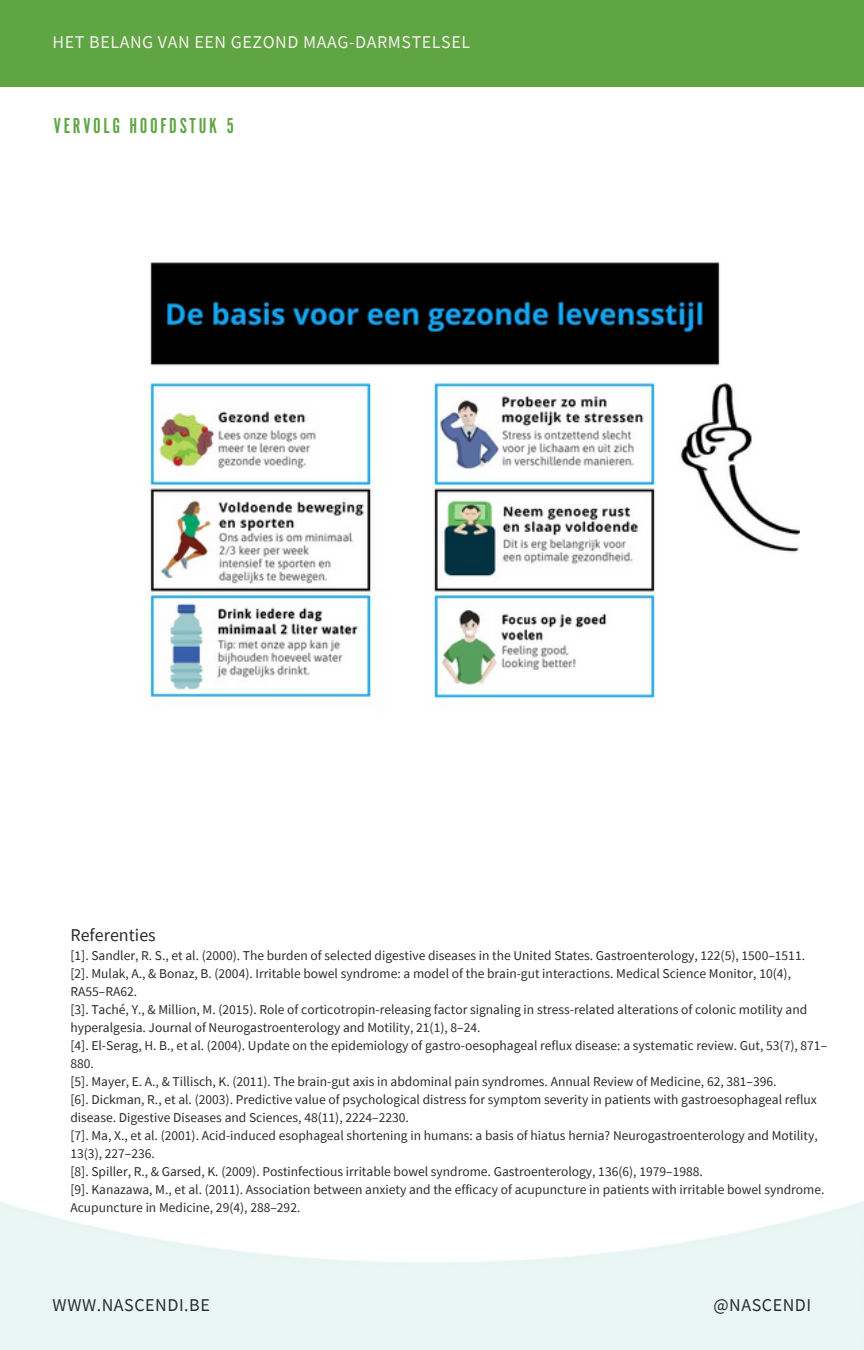
<style>
.page{position:relative;width:864px;height:1350px;background:#fff}
.page>*{position:absolute;margin:0;border:0;box-sizing:border-box;transform-origin:0 0}
.t1{font:22.5px "Alternate Got No 1 D";letter-spacing:.12em;color:#60a544}
.t2{font:18px "Source Sans Pro";letter-spacing:.03em;color:#f4f0eb}
.t3{font:18px "Source Sans Pro";letter-spacing:.03em;color:#2b2c30}
.t4{font:18px "Source Sans Pro";color:#2b2c30}
.t5{font:13.5px/18px "Source Sans Pro";color:#2b2c30}
</style>
<div class="page">
<div style="left:0;top:0;width:864px;height:86px;background:#60a544"></div>
<img style="left:149px;top:262px;width:650px;height:437px">
<div style="left:689px;top:621px;width:170px;height:165px;background:#fff"></div>
<p class="t2" style="left:53px;top:30px;width:419px">HET BELANG VAN EEN GEZOND MAAG-DARMSTELSEL</p>
<p class="t1" style="left:54px;top:114px;width:182px">VERVOLG HOOFDSTUK 5</p>
<p class="t4" style="left:70px;top:923px;width:87px">Referenties</p>
<p class="t5" style="left:70px;top:946px;width:736px">[1]. Sandler, R. S., et al. (2000). The burden of selected digestive diseases in the United States. Gastroenterology, 122(5), 1500–1511.</p>
<p class="t5" style="left:70px;top:964px;width:722px">[2]. Mulak, A., &amp; Bonaz, B. (2004). Irritable bowel syndrome: a model of the brain-gut interactions. Medical Science Monitor, 10(4),<br>RA55–RA62.</p>
<p class="t5" style="left:70px;top:1000px;width:738px">[3]. Taché, Y., &amp; Million, M. (2015). Role of corticotropin-releasing factor signaling in stress-related alterations of colonic motility and hyperalgesia. Journal of Neurogastroenterology and Motility, 21(1), 8–24.</p>
<p class="t5" style="left:70px;top:1036px;width:758px">[4]. El-Serag, H. B., et al. (2004). Update on the epidemiology of gastro-oesophageal reflux disease: a systematic review. Gut, 53(7), 871–<br>880.</p>
<p class="t5" style="left:70px;top:1072px;width:708px">[5]. Mayer, E. A., &amp; Tillisch, K. (2011). The brain-gut axis in abdominal pain syndromes. Annual Review of Medicine, 62, 381–396.</p>
<p class="t5" style="left:70px;top:1090px;width:748px">[6]. Dickman, R., et al. (2003). Predictive value of psychological distress for symptom severity in patients with gastroesophageal reflux disease. Digestive Diseases and Sciences, 48(11), 2224–2230.</p>
<p class="t5" style="left:70px;top:1126px;width:749px">[7]. Ma, X., et al. (2001). Acid-induced esophageal shortening in humans: a basis of hiatus hernia? Neurogastroenterology and Motility,<br>13(3), 227–236.</p>
<p class="t5" style="left:70px;top:1162px;width:634px">[8]. Spiller, R., &amp; Garsed, K. (2009). Postinfectious irritable bowel syndrome. Gastroenterology, 136(6), 1979–1988.</p>
<p class="t5" style="left:70px;top:1180px;width:756px">[9]. Kanazawa, M., et al. (2011). Association between anxiety and the efficacy of acupuncture in patients with irritable bowel syndrome.<br>Acupuncture in Medicine, 29(4), 288–292.</p>
<p class="t3" style="left:53px;top:1294px;width:159px">WWW.NASCENDI.BE</p>
<p class="t3" style="left:714px;top:1294px;width:99px">@NASCENDI</p>
</div>
